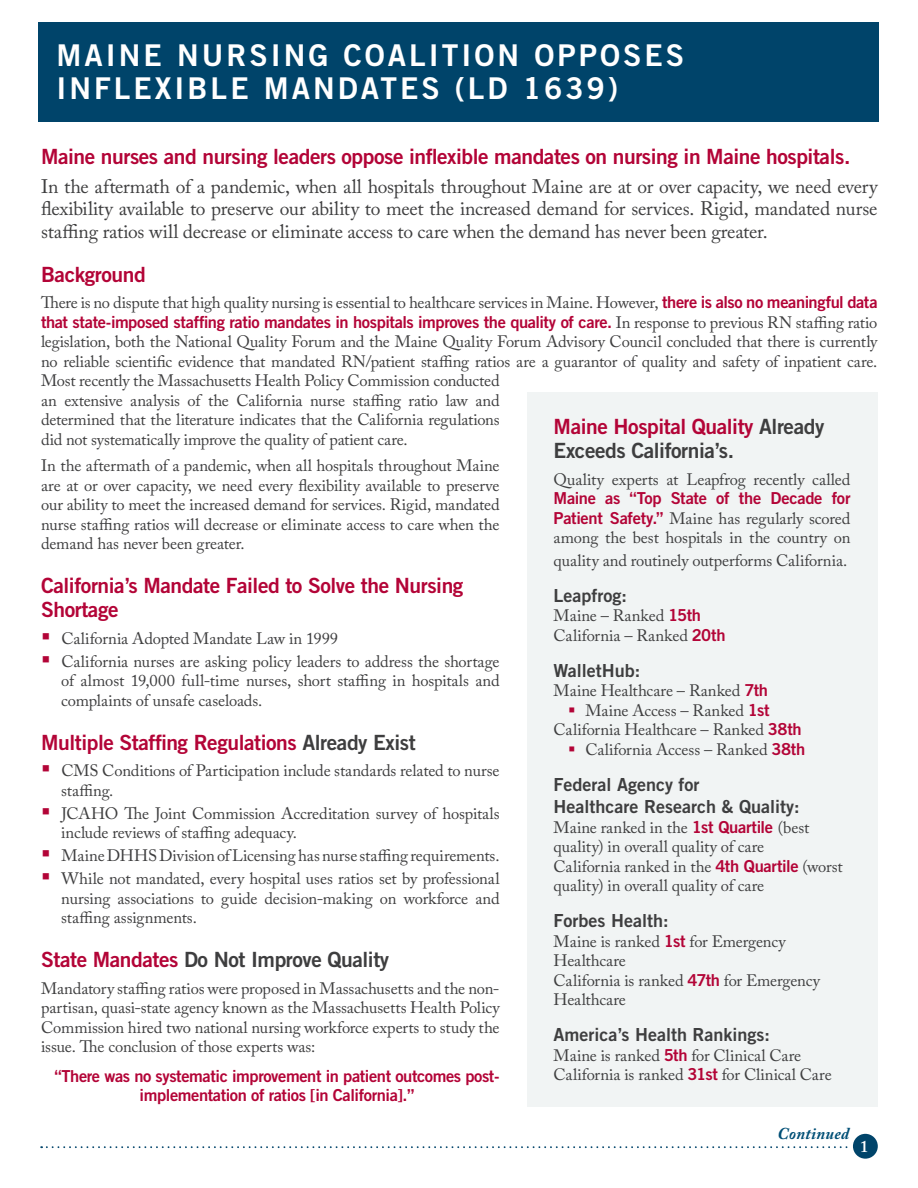
<style>
.page{position:relative;width:918px;height:1188px;background:#fff}
.page>*{position:absolute;margin:0;border:0;box-sizing:border-box;transform-origin:0 0}
.t1{font:30px/33px "Trade Gothic LT Std Bd 2";letter-spacing:.1em;color:#fff}
.t2{font:21px/24px "Trade Gothic LT Std Bd 2";letter-spacing:-.02em;color:#b30437}
.t3{font:21px/24px "Trade Gothic LT Std Bd 2";letter-spacing:-.02em;color:#3e3e3f}
.t4{font:19.5px/22.5px "Adobe Caslon Pro";letter-spacing:-.015em;color:#3e3e3f;text-align:justify}
.t5{font:18px/22.5px "Trade Gothic LT Std Bd 2";color:#3e3e3f}
.t6{font:16.5px/19.5px "Adobe Caslon Pro";letter-spacing:-.01em;color:#3e3e3f}
.t7{font:16.5px/19.5px "Trade Gothic LT Std Bd 2";letter-spacing:-.025em;color:#b30437;text-align:center}
.t8{font:italic 700 16.5px "Adobe Caslon Pro";letter-spacing:.02em;color:#004f76}
.t9{font:600 16.5px "Adobe Caslon Pro";color:#fff}
.s1{font-family:"Trade Gothic LT Std Bd 2";color:#b30437}
.s2{font-family:"Adobe Caslon Pro";color:#3e3e3f}
.s3{color:#3e3e3f}
.s4{color:#b30437}
</style>
<div class="page">
<div style="left:39px;top:22px;width:840px;height:100px;background:#00446a"></div>
<svg style="left:41px;top:1146px;width:807px;height:2px"></svg>
<div style="left:853px;top:1134px;width:25px;height:25px;background:#00446a;border-radius:50%"></div>
<div style="left:527px;top:392px;width:351px;height:715px;background:#f1f4f4"></div>
<h1 class="t1" style="left:57px;top:38px;width:629px">MAINE NURSING COALITION OPPOSES<br>INFLEXIBLE MANDATES (LD 1639)</h1>
<p class="t2" style="left:41px;top:144px;width:811px">Maine nurses and nursing leaders oppose inflexible mandates on nursing in Maine hospitals.</p>
<p class="t4" style="left:41px;top:175px;width:838px">In the aftermath of a pandemic, when all hospitals throughout Maine are at or over capacity, we need every flexibility available to preserve our ability to meet the increased demand for services. Rigid, mandated nurse staffing ratios will decrease or eliminate access to care when the demand has never been greater.</p>
<p class="t2" style="left:41px;top:262px;width:106px">Background</p>
<p class="t6" style="left:41px;top:293px;width:838px">There is no dispute that high quality nursing is essential to healthcare services in Maine. However, <span class="s1">there is also no meaningful data</span></p>
<p class="t7" style="left:41px;top:312px;width:838px">that state-imposed staffing ratio mandates in hospitals improves the quality of care. <span class="s2">In response to previous RN staffing ratio</span></p>
<p class="t6" style="left:41px;top:332px;width:838px">legislation, both the National Quality Forum and the Maine Quality Forum Advisory Council concluded that there is currently no reliable scientific evidence that mandated RN/patient staffing ratios are a guarantor of quality and safety of inpatient care.<br>Most recently the Massachusetts Health Policy Commission conducted<br>an extensive analysis of the California nurse staffing ratio law and<br>determined that the literature indicates that the California regulations<br>did not systematically improve the quality of patient care.</p>
<p class="t6" style="left:41px;top:456px;width:460px;text-align:justify">In the aftermath of a pandemic, when all hospitals throughout Maine are at or over capacity, we need every flexibility available to preserve our ability to meet the increased demand for services. Rigid, mandated nurse staffing ratios will decrease or eliminate access to care when the demand has never been greater.</p>
<p class="t2" style="left:41px;top:574px;width:424px">California’s Mandate Failed to Solve the Nursing<br>Shortage</p>
<p class="t6" style="left:61px;top:626px;width:440px;line-height:23px">California Adopted Mandate Law in 1999<br>California nurses are asking policy leaders to address the shortage</p>
<p class="t6" style="left:61px;top:671px;width:440px">of almost 19,000 full-time nurses, short staffing in hospitals and complaints of unsafe caseloads.</p>
<p class="t2" style="left:41px;top:730px;width:376px">Multiple Staffing Regulations <span class="s3">Already Exist</span></p>
<p class="t6" style="left:61px;top:761px;width:440px">CMS Conditions of Participation include standards related to nurse staffing.</p>
<p class="t6" style="left:61px;top:803px;width:440px">JCAHO The Joint Commission Accreditation survey of hospitals include reviews of staffing adequacy.</p>
<p class="t6" style="left:61px;top:844px;width:440px;line-height:23px">Maine DHHS Division of Licensing has nurse staffing requirements.<br>While not mandated, every hospital uses ratios set by professional</p>
<p class="t6" style="left:61px;top:888px;width:440px">nursing associations to guide decision-making on workforce and staffing assignments.</p>
<p class="t3" style="left:41px;top:948px;width:350px"><span class="s4">State Mandates</span> Do Not Improve Quality</p>
<p class="t6" style="left:41px;top:978px;width:460px;text-align:justify">Mandatory staffing ratios were proposed in Massachusetts and the non&shy;partisan, quasi-state agency known as the Massachusetts Health Policy Commission hired two national nursing workforce experts to study the issue. The conclusion of those experts was:</p>
<p class="t7" style="left:55px;top:1066px;width:446px">“There was no systematic improvement in patient outcomes post&shy;implementation of ratios [in California].”</p>
<p class="t3" style="left:554px;top:414px;width:272px"><span class="s4">Maine Hospital Quality</span> Already<br>Exceeds California’s.</p>
<p class="t6" style="left:554px;top:469px;width:298px">Quality experts at Leapfrog recently called</p>
<p class="t7" style="left:554px;top:488px;width:298px">Maine as “Top State of the Decade for</p>
<p class="t6" style="left:554px;top:508px;width:298px"><span class="s1">Patient Safety.”</span> Maine has regularly scored among the best hospitals in the country on</p>
<p class="t6" style="left:554px;top:550px;width:295px">quality and routinely outperforms California.</p>
<p class="t5" style="left:554px;top:584px;width:75px">Leapfrog:</p>
<p class="t6" style="left:554px;top:606px;width:173px">Maine – Ranked <span class="s1">15th<br></span>California – Ranked <span class="s1">20th</span></p>
<p class="t5" style="left:554px;top:659px;width:88px">WalletHub:</p>
<p class="t6" style="left:554px;top:681px;width:216px">Maine Healthcare – Ranked <span class="s1">7th</span></p>
<p class="t6" style="left:554px;top:700px;width:250px;text-indent:15px"><span class="s4">▪</span> Maine Access – Ranked <span class="s1">1st<br></span>California Healthcare – Ranked <span class="s1">38th</span></p>
<p class="t6" style="left:568px;top:739px;width:238px"><span class="s4">▪</span> California Access – Ranked <span class="s1">38th</span></p>
<p class="t5" style="left:554px;top:773px;width:247px">Federal Agency for<br>Healthcare Research &amp; Quality:</p>
<p class="t6" style="left:554px;top:817px;width:291px">Maine ranked in the <span class="s1">1st Quartile</span> (best quality) in overall quality of care<br>California ranked in the <span class="s1">4th Quartile</span> (worst quality) in overall quality of care</p>
<p class="t5" style="left:554px;top:909px;width:116px">Forbes Health:</p>
<p class="t6" style="left:554px;top:931px;width:268px">Maine is ranked <span class="s1">1st</span> for Emergency<br>Healthcare<br>California is ranked <span class="s1">47th</span> for Emergency<br>Healthcare</p>
<p class="t5" style="left:554px;top:1023px;width:218px">America’s Health Rankings:</p>
<p class="t6" style="left:554px;top:1045px;width:280px">Maine is ranked <span class="s1">5th</span> for Clinical Care<br>California is ranked <span class="s1">31st</span> for Clinical Care</p>
<p class="t8" style="left:778px;top:1124px;width:73px">Continued</p>
<p class="t9" style="left:860px;top:1136px;width:10px">1</p>
</div>
